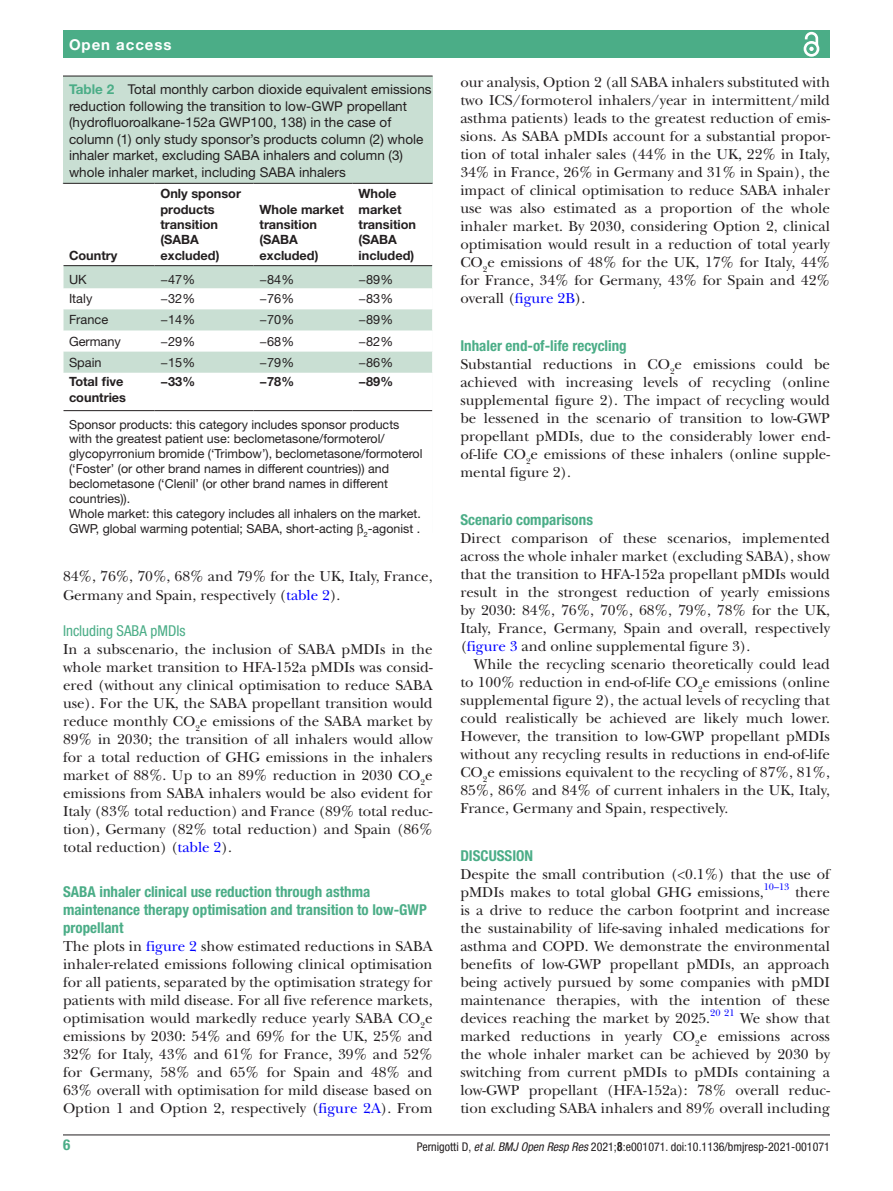
<style>
.page{position:relative;width:893px;height:1191px;background:#fff}
.page>*{position:absolute;margin:0;border:0;box-sizing:border-box;transform-origin:0 0}
.t1{font:15px/18px "New Baskerville";color:#231f20;text-align:justify}
.t2{font:700 condensed 15px/18px "Helvetica Neue LT Std";color:#4bad87}
.t3{font:condensed 15px "Helvetica Neue LT Std";color:#4bad87}
.t4{font:700 15px "Helvetica Neue LT Std";letter-spacing:.065em;color:#fff}
.t5{font:13.5px/16.5px "Helvetica Neue LT Std";color:#231f20}
.t6{font:700 12.75px/15.3px "Helvetica Neue LT Std";color:#231f20}
.t7{font:12.75px "Helvetica Neue LT Std";color:#231f20}
.t8{font:12.45px/15px "Helvetica Neue LT Std";color:#231f20}
.t9{font:condensed 12px "Helvetica Neue LT Std";color:#231f20}
.s1{font-weight:700;color:#4bad87}
.s2{color:#00f}
.s3{font-style:italic}
.s4{font-family:"Helvetica";font-weight:700}
</style>
<div class="page">
<hr style="left:63px;top:1134px;width:767px;height:1px;background:#231f20">
<div style="left:63px;top:31px;width:767px;height:27px;background:#4bad87"></div>
<svg style="left:803px;top:31px;width:17px;height:26px"></svg>
<div style="left:63px;top:77px;width:370px;height:456px;background:#c9dfd3"></div>
<hr style="left:63px;top:76px;width:370px;height:1px;background:#231f20">
<svg style="left:64px;top:184px;width:368px;height:349px;fill:#fff"></svg>
<hr style="left:63px;top:183px;width:91px;height:1px;background:#231f20">
<hr style="left:63px;top:265px;width:91px;height:1px;background:#231f20">
<hr style="left:154px;top:183px;width:100px;height:1px;background:#231f20">
<hr style="left:154px;top:265px;width:100px;height:1px;background:#231f20">
<hr style="left:254px;top:183px;width:98px;height:1px;background:#231f20">
<hr style="left:254px;top:265px;width:98px;height:1px;background:#231f20">
<hr style="left:352px;top:183px;width:81px;height:1px;background:#231f20">
<hr style="left:352px;top:265px;width:80px;height:1px;background:#231f20">
<hr style="left:63px;top:410px;width:91px;height:1px;background:#231f20">
<hr style="left:154px;top:410px;width:100px;height:1px;background:#231f20">
<hr style="left:254px;top:410px;width:98px;height:1px;background:#231f20">
<hr style="left:352px;top:410px;width:80px;height:1px;background:#231f20">
<hr style="left:63px;top:184px;width:1px;height:82px;background:#fff">
<svg style="left:63px;top:266px;width:1px;height:107px"></svg>
<hr style="left:63px;top:373px;width:1px;height:37px;background:#fff">
<hr style="left:63px;top:410px;width:1px;height:123px;background:#fff">
<hr style="left:432px;top:184px;width:1px;height:82px;background:#fff">
<svg style="left:432px;top:266px;width:1px;height:107px"></svg>
<hr style="left:432px;top:373px;width:1px;height:37px;background:#fff">
<hr style="left:432px;top:410px;width:1px;height:123px;background:#fff">
<hr style="left:69px;top:502px;width:364px;height:2px;background:#fff">
<hr style="left:69px;top:517px;width:364px;height:2px;background:#fff">
<hr style="left:69px;top:532px;width:364px;height:2px;background:#fff">
<svg style="left:358px;top:524px;width:5px;height:8px"></svg>
<p class="t4" style="left:69px;top:35px;width:104px">Open access</p>
<p class="t5" style="left:69px;top:81px;width:364px"><span class="s1">Table 2</span> Total monthly carbon dioxide equivalent emissions reduction following the transition to low-GWP propellant (hydrofluoroalkane-152a GWP100, 138) in the case of column (1) only study sponsor’s products column (2) whole inhaler market, excluding SABA inhalers and column (3) whole inhaler market, including SABA inhalers</p>
<p class="t6" style="left:69px;top:247px;width:50px">Country</p>
<p class="t6" style="left:160px;top:186px;width:82px">Only sponsor products transition (SABA excluded)</p>
<p class="t6" style="left:259px;top:201px;width:86px">Whole market transition (SABA excluded)</p>
<p class="t6" style="left:359px;top:186px;width:59px">Whole market transition (SABA included)</p>
<p class="t7" style="left:69px;top:272px;width:19px">UK</p>
<p class="t7" style="left:160px;top:272px;width:36px">−47%</p>
<p class="t7" style="left:259px;top:272px;width:36px">−84%</p>
<p class="t7" style="left:359px;top:272px;width:36px">−89%</p>
<p class="t7" style="left:69px;top:291px;width:25px">Italy</p>
<p class="t7" style="left:160px;top:291px;width:36px">−32%</p>
<p class="t7" style="left:259px;top:291px;width:36px">−76%</p>
<p class="t7" style="left:359px;top:291px;width:36px">−83%</p>
<p class="t7" style="left:69px;top:312px;width:41px">France</p>
<p class="t7" style="left:160px;top:312px;width:36px">−14%</p>
<p class="t7" style="left:259px;top:312px;width:36px">−70%</p>
<p class="t7" style="left:359px;top:312px;width:36px">−89%</p>
<p class="t7" style="left:69px;top:333px;width:53px">Germany</p>
<p class="t7" style="left:160px;top:333px;width:36px">−29%</p>
<p class="t7" style="left:259px;top:333px;width:36px">−68%</p>
<p class="t7" style="left:359px;top:333px;width:36px">−82%</p>
<p class="t7" style="left:69px;top:354px;width:34px">Spain</p>
<p class="t7" style="left:160px;top:354px;width:36px">−15%</p>
<p class="t7" style="left:259px;top:354px;width:36px">−79%</p>
<p class="t7" style="left:359px;top:354px;width:36px">−86%</p>
<p class="t6" style="left:69px;top:374px;width:59px">Total five countries</p>
<p class="t6" style="left:160px;top:374px;width:36px">−33%</p>
<p class="t6" style="left:259px;top:374px;width:36px">−78%</p>
<p class="t6" style="left:359px;top:374px;width:36px">−89%</p>
<p class="t8" style="left:69px;top:416px;width:355px">Sponsor products: this category includes sponsor products with the greatest patient use: beclometasone/formoterol/ glycopyrronium bromide (‘Trimbow’), beclometasone/formoterol (‘Foster’ (or other brand names in different countries)) and beclometasone (‘Clenil’ (or other brand names in different countries)).<br>Whole market: this category includes all inhalers on the market.<br>GWP, global warming potential; SABA, short-acting <sub>2</sub>-agonist .</p>
<p class="t1" style="left:63px;top:567px;width:371px;line-height:18.8px">84%, 76%, 70%, 68% and 79% for the UK, Italy, France,<br>Germany and Spain, respectively (<span class="s2">table 2</span>).</p>
<p class="t3" style="left:63px;top:622px;width:124px">Including SABA pMDIs</p>
<p class="t1" style="left:63px;top:640px;width:371px">In a subscenario, the inclusion of SABA pMDIs in the whole market transition to HFA-152a pMDIs was consid&shy;ered (without any clinical optimisation to reduce SABA use). For the UK, the SABA propellant transition would reduce monthly CO<sub>2</sub>e emissions of the SABA market by 89% in 2030; the transition of all inhalers would allow for a total reduction of GHG emissions in the inhalers market of 88%. Up to an 89% reduction in 2030 CO<sub>2</sub>e emissions from SABA inhalers would be also evident for Italy (83% total reduction) and France (89% total reduc&shy;tion), Germany (82% total reduction) and Spain (86% total reduction) (<span class="s2">table 2</span>).</p>
<p class="t2" style="left:63px;top:882px;width:365px">SABA inhaler clinical use reduction through asthma maintenance therapy optimisation and transition to low-GWP propellant</p>
<p class="t1" style="left:63px;top:937px;width:371px">The plots in <span class="s2">figure 2</span> show estimated reductions in SABA inhaler-related emissions following clinical optimisation for all patients, separated by the optimisation strategy for patients with mild disease. For all five reference markets, optimisation would markedly reduce yearly SABA CO<sub>2</sub>e emissions by 2030: 54% and 69% for the UK, 25% and 32% for Italy, 43% and 61% for France, 39% and 52% for Germany, 58% and 65% for Spain and 48% and 63% overall with optimisation for mild disease based on Option 1 and Option 2, respectively (<span class="s2">figure 2A</span>). From</p>
<p class="t1" style="left:460px;top:73px;width:371px">our analysis, Option 2 (all SABA inhalers substituted with two ICS/formoterol inhalers/year in intermittent/mild asthma patients) leads to the greatest reduction of emis&shy;sions. As SABA pMDIs account for a substantial propor&shy;tion of total inhaler sales (44% in the UK, 22% in Italy, 34% in France, 26% in Germany and 31% in Spain), the impact of clinical optimisation to reduce SABA inhaler use was also estimated as a proportion of the whole inhaler market. By 2030, considering Option 2, clinical optimisation would result in a reduction of total yearly CO<sub>2</sub>e emissions of 48% for the UK, 17% for Italy, 44% for France, 34% for Germany, 43% for Spain and 42% overall (<span class="s2">figure 2B</span>).</p>
<p class="t2" style="left:460px;top:336px;width:168px">Inhaler end-of-life recycling</p>
<p class="t1" style="left:460px;top:355px;width:371px">Substantial reductions in CO<sub>2</sub>e emissions could be achieved with increasing levels of recycling (online supplemental figure 2). The impact of recycling would be lessened in the scenario of transition to low-GWP propellant pMDIs, due to the considerably lower end&shy;of-life CO<sub>2</sub>e emissions of these inhalers (online supple&shy;mental figure 2).</p>
<p class="t2" style="left:460px;top:510px;width:134px">Scenario comparisons</p>
<p class="t1" style="left:460px;top:529px;width:371px">Direct comparison of these scenarios, implemented across the whole inhaler market (excluding SABA), show that the transition to HFA-152a propellant pMDIs would result in the strongest reduction of yearly emissions by 2030: 84%, 76%, 70%, 68%, 79%, 78% for the UK, Italy, France, Germany, Spain and overall, respectively (<span class="s2">figure 3</span> and online supplemental figure 3).</p>
<p class="t1" style="left:460px;top:655px;width:371px;text-indent:14px">While the recycling scenario theoretically could lead to 100% reduction in end-of-life CO<sub>2</sub>e emissions (online supplemental figure 2), the actual levels of recycling that could realistically be achieved are likely much lower.<br>However, the transition to low-GWP propellant pMDIs without any recycling results in reductions in end-of-life CO<sub>2</sub>e emissions equivalent to the recycling of 87%, 81%, 85%, 86% and 84% of current inhalers in the UK, Italy, France, Germany and Spain, respectively.</p>
<p class="t2" style="left:460px;top:846px;width:74px">DISCUSSION</p>
<p class="t1" style="left:460px;top:865px;width:371px">Despite the small contribution (&lt;0.1%) that the use of pMDIs makes to total global GHG emissions,<sup>10–13</sup> there is a drive to reduce the carbon footprint and increase the sustainability of life-saving inhaled medications for asthma and COPD. We demonstrate the environmental benefits of low-GWP propellant pMDIs, an approach being actively pursued by some companies with pMDI maintenance therapies, with the intention of these devices reaching the market by 2025.<sup>20</sup> <sup>21</sup> We show that marked reductions in yearly CO<sub>2</sub>e emissions across the whole inhaler market can be achieved by 2030 by switching from current pMDIs to pMDIs containing a low-GWP propellant (HFA-152a): 78% overall reduc&shy;tion excluding SABA inhalers and 89% overall including</p>
<p class="t2" style="left:63px;top:1135px;width:9px">6</p>
<p class="t9" style="left:417px;top:1139px;width:415px">Pernigotti D, <span class="s3">et al</span>. <span class="s3">BMJ Open Resp Res</span> 2021;<span class="s4">8</span>:e001071. doi:10.1136/bmjresp-2021-001071</p>
</div>
